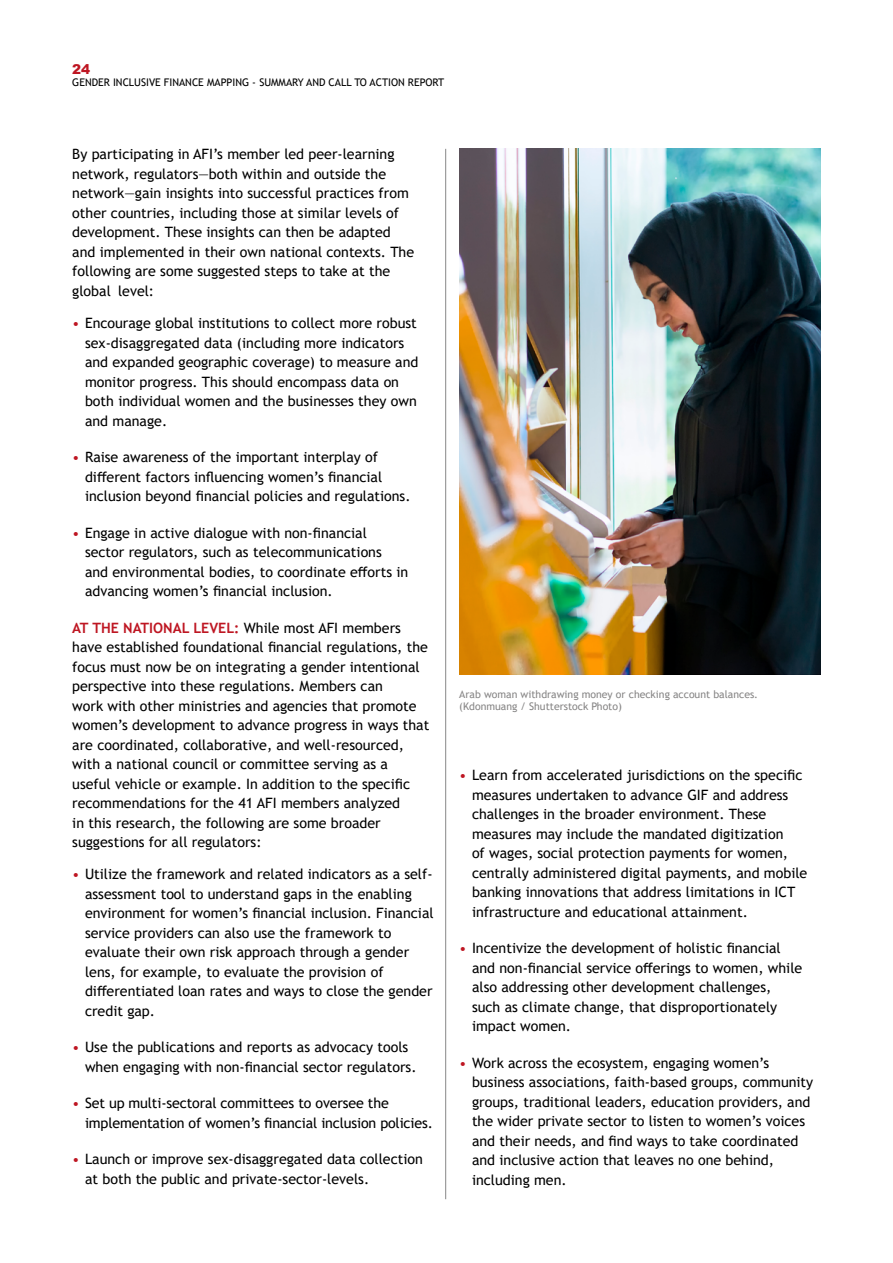
<style>
.page{position:relative;width:893px;height:1263px;background:#fff}
.page>*{position:absolute;margin:0;border:0;box-sizing:border-box;transform-origin:0 0}
.t1{font:14.25px/19.5px "Trebuchet MS";color:#000}
.t2{font:900 13.5px "Arial";color:#be1622}
.t3{font:10.5px/12px "Trebuchet MS";color:#878686}
.t4{font:10.5px "Trebuchet MS";color:#000}
.s1{color:#be1622}
.s2{font-weight:700;color:#be1622}
</style>
<div class="page">
<hr style="left:445px;top:149px;width:1px;height:1050px;background:#878787">
<img style="left:459px;top:149px;width:362px;height:525px">
<p class="t2" style="left:72px;top:59px;width:20px">24</p>
<p class="t4" style="left:72px;top:75px;width:374px">GENDER INCLUSIVE FINANCE MAPPING - SUMMARY AND CALL TO ACTION REPORT</p>
<p class="t1" style="left:72px;top:144px;width:343px">By participating in AFI’s member led peer-learning network, regulators—both within and outside the network—gain insights into successful practices from other countries, including those at similar levels of development. These insights can then be adapted and implemented in their own national contexts. The following are some suggested steps to take at the global level:</p>
<p class="t1" style="left:85px;top:313px;width:335px;text-indent:-13px"><span class="s1">•</span> Encourage global institutions to collect more robust sex-disaggregated data (including more indicators and expanded geographic coverage) to measure and monitor progress. This should encompass data on both individual women and the businesses they own and manage.</p>
<p class="t1" style="left:85px;top:447px;width:327px;text-indent:-13px"><span class="s1">•</span> Raise awareness of the important interplay of different factors influencing women’s financial inclusion beyond financial policies and regulations.</p>
<p class="t1" style="left:85px;top:523px;width:325px;text-indent:-13px"><span class="s1">•</span> Engage in active dialogue with non-financial sector regulators, such as telecommunications and environmental bodies, to coordinate efforts in advancing women’s financial inclusion.</p>
<p class="t1" style="left:72px;top:618px;width:359px"><span class="s2">AT THE NATIONAL LEVEL:</span> While most AFI members have established foundational financial regulations, the focus must now be on integrating a gender intentional perspective into these regulations. Members can<br>work with other ministries and agencies that promote women’s development to advance progress in ways that are coordinated, collaborative, and well-resourced, with a national council or committee serving as a useful vehicle or example. In addition to the specific recommendations for the 41 AFI members analyzed<br>in this research, the following are some broader suggestions for all regulators:</p>
<p class="t1" style="left:85px;top:864px;width:350px;text-indent:-13px"><span class="s1">•</span> Utilize the framework and related indicators as a self&shy;assessment tool to understand gaps in the enabling environment for women’s financial inclusion. Financial service providers can also use the framework to evaluate their own risk approach through a gender lens, for example, to evaluate the provision of differentiated loan rates and ways to close the gender credit gap.</p>
<p class="t1" style="left:85px;top:1037px;width:333px;text-indent:-13px"><span class="s1">•</span> Use the publications and reports as advocacy tools when engaging with non-financial sector regulators.</p>
<p class="t1" style="left:85px;top:1093px;width:349px;text-indent:-13px"><span class="s1">•</span> Set up multi-sectoral committees to oversee the implementation of women’s financial inclusion policies.</p>
<p class="t1" style="left:85px;top:1149px;width:339px;text-indent:-13px"><span class="s1">•</span> Launch or improve sex-disaggregated data collection at both the public and private-sector-levels.</p>
<p class="t3" style="left:459px;top:688px;width:300px">Arab woman withdrawing money or checking account balances. (Kdonmuang / Shutterstock Photo)</p>
<p class="t1" style="left:472px;top:765px;width:337px;text-indent:-13px"><span class="s1">•</span> Learn from accelerated jurisdictions on the specific measures undertaken to advance GIF and address challenges in the broader environment. These measures may include the mandated digitization<br>of wages, social protection payments for women, centrally administered digital payments, and mobile banking innovations that address limitations in ICT infrastructure and educational attainment.</p>
<p class="t1" style="left:472px;top:938px;width:332px;text-indent:-13px"><span class="s1">•</span> Incentivize the development of holistic financial and non-financial service offerings to women, while also addressing other development challenges, such as climate change, that disproportionately impact women.</p>
<p class="t1" style="left:472px;top:1053px;width:343px;text-indent:-13px"><span class="s1">•</span> Work across the ecosystem, engaging women’s business associations, faith-based groups, community groups, traditional leaders, education providers, and the wider private sector to listen to women’s voices and their needs, and find ways to take coordinated and inclusive action that leaves no one behind, including men.</p>
</div>
